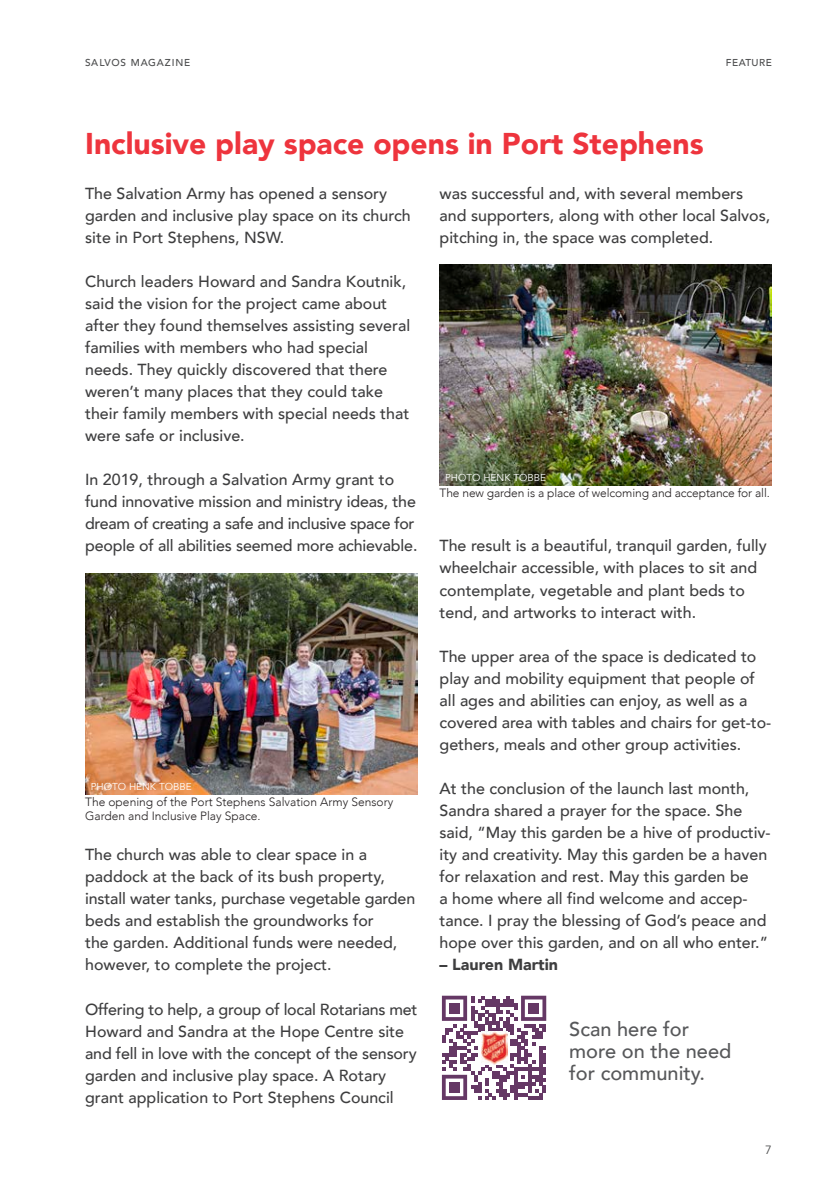
<style>
.page{position:relative;width:840px;height:1191px;background:#fff}
.page>*{position:absolute;margin:0;border:0;box-sizing:border-box;transform-origin:0 0}
.Heading_News_-_re{font:900 30px "Avenir";color:#ee343d}
.Salvos_Subhead{font:500 20px/22px "Avenir";color:#57585a}
.Body{font:500 16px/22px "Avenir";color:#3e3e3f}
.Body-2{font:900 16px "Avenir";color:#3e3e3f}
.Image_Caption{font:300 12px/14.4px "Avenir";color:#231f20}
.t1{font:12px "Avenir";color:#4b4c4d}
.Image_Credit{font:10px "Avenir";color:#fff}
.Page_name_-_Right{font:500 10px "Avenir";letter-spacing:.08em;color:#4b4c4d}
.Page_name_-_Right-2{font:500 10px "Avenir";letter-spacing:.06em;color:#4b4c4d}
</style>
<div class="page">
<svg style="left:441px;top:995px;width:105px;height:105px"></svg>
<div style="left:449px;top:1003px;width:10px;height:10px;background:#653865"></div>
<div style="left:528px;top:1003px;width:10px;height:10px;background:#653865"></div>
<div style="left:449px;top:1082px;width:10px;height:10px;background:#653865"></div>
<img style="left:480px;top:1031px;width:27px;height:33px">
<img style="left:85px;top:573px;width:332px;height:221px">
<img style="left:439px;top:265px;width:332px;height:220px">
<p class="Page_name_-_Right" style="left:85px;top:54px;width:107px">SALVOS MAGAZINE</p>
<p class="Page_name_-_Right-2" style="left:725px;top:54px;width:47px">FEATURE</p>
<p class="Heading_News_-_re" style="left:85px;top:118px;width:619px">Inclusive play space opens in Port Stephens</p>
<p class="Body" style="left:85px;top:181px;width:327px">The Salvation Army has opened a sensory garden and inclusive play space on its church site in Port Stephens, NSW.</p>
<p class="Body" style="left:85px;top:269px;width:326px">Church leaders Howard and Sandra Koutnik, said the vision for the project came about after they found themselves assisting several families with members who had special needs. They quickly discovered that there weren’t many places that they could take their family members with special needs that were safe or inclusive.</p>
<p class="Body" style="left:85px;top:468px;width:333px">In 2019, through a Salvation Army grant to fund innovative mission and ministry ideas, the dream of creating a safe and inclusive space for people of all abilities seemed more achievable.</p>
<p class="Image_Credit" style="left:91px;top:780px;width:102px">PHOTO HENK TOBBE</p>
<p class="Image_Caption" style="left:85px;top:794px;width:309px">The opening of the Port Stephens Salvation Army Sensory<br>Garden and Inclusive Play Space.</p>
<p class="Body" style="left:85px;top:842px;width:331px">The church was able to clear space in a paddock at the back of its bush property, install water tanks, purchase vegetable garden beds and establish the groundworks for<br>the garden. Additional funds were needed, however, to complete the project.</p>
<p class="Body" style="left:85px;top:997px;width:334px">Offering to help, a group of local Rotarians met Howard and Sandra at the Hope Centre site and fell in love with the concept of the sensory garden and inclusive play space. A Rotary grant application to Port Stephens Council</p>
<p class="Body" style="left:439px;top:181px;width:332px">was successful and, with several members and supporters, along with other local Salvos, pitching in, the space was completed.</p>
<p class="Image_Credit" style="left:445px;top:472px;width:102px">PHOTO HENK TOBBE</p>
<p class="Image_Caption" style="left:439px;top:486px;width:331px">The new garden is a place of welcoming and acceptance for all.</p>
<p class="Body" style="left:439px;top:534px;width:328px">The result is a beautiful, tranquil garden, fully wheelchair accessible, with places to sit and contemplate, vegetable and plant beds to tend, and artworks to interact with.</p>
<p class="Body" style="left:439px;top:644px;width:333px">The upper area of the space is dedicated to play and mobility equipment that people of all ages and abilities can enjoy, as well as a covered area with tables and chairs for get-to&shy;gethers, meals and other group activities.</p>
<p class="Body" style="left:439px;top:776px;width:332px">At the conclusion of the launch last month, Sandra shared a prayer for the space. She said, “May this garden be a hive of productiv&shy;ity and creativity. May this garden be a haven for relaxation and rest. May this garden be<br>a home where all find welcome and accep&shy;tance. I pray the blessing of God’s peace and hope over this garden, and on all who enter.”</p>
<p class="Body-2" style="left:439px;top:951px;width:120px">– Lauren Martin</p>
<p class="Salvos_Subhead" style="left:569px;top:1016px;width:163px">Scan here for more on the need for community.</p>
<p class="t1" style="left:764px;top:1142px;width:8px">7</p>
</div>
